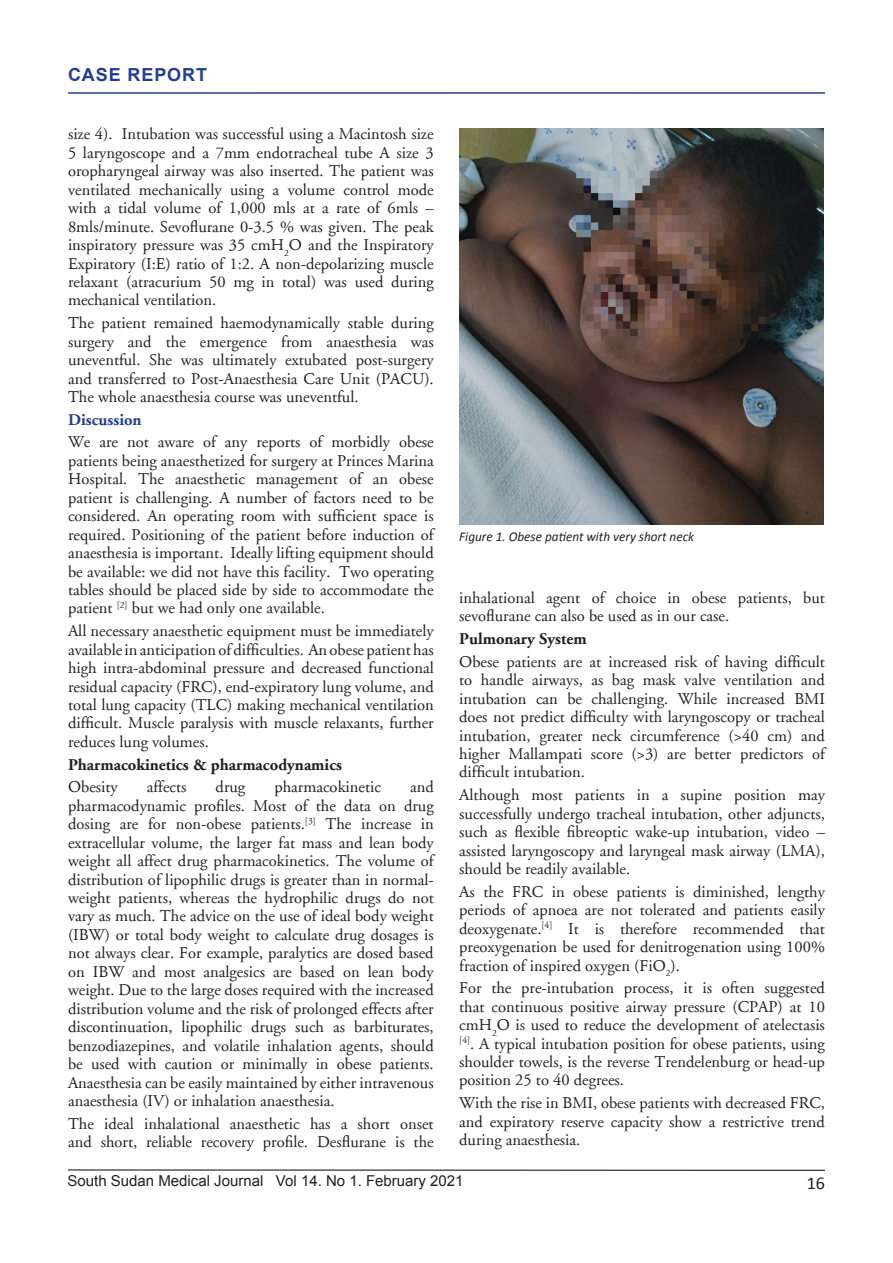
<style>
.page{position:relative;width:893px;height:1263px;background:#fff}
.page>*{position:absolute;margin:0;border:0;box-sizing:border-box;transform-origin:0 0}
.Sidebar{font:700 18px "Arial";letter-spacing:.05em;color:#253f8e}
.t1{font:18px "Calibri";color:#231f20}
.t2{font:16.5px/18.5px "Adobe Garamond";color:#231f20;text-align:justify}
.t3{font:700 16.5px "Adobe Garamond";color:#231f20}
.t4{font:700 16.5px "Adobe Garamond";color:#253f8e}
.t5{font:15px "Arial";color:#231f20}
.t6{font:italic 13.5px "Calibri";color:#231f20}
</style>
<div class="page">
<hr style="left:68px;top:1170px;width:757px;height:1px;background:#000">
<img style="left:459px;top:129px;width:364px;height:395px">
<hr style="left:68px;top:92px;width:757px;height:2px;background:#253f8e">
<p class="Sidebar" style="left:68px;top:63px;width:141px">CASE REPORT</p>
<p class="t2" style="left:68px;top:125px;width:367px">size 4). Intubation was successful using a Macintosh size 5 laryngoscope and a 7mm endotracheal tube A size 3 oropharyngeal airway was also inserted. The patient was ventilated mechanically using a volume control mode with a tidal volume of 1,000 mls at a rate of 6mls – 8mls/minute. Sevoflurane 0-3.5 % was given. The peak inspiratory pressure was 35 cmH<sub>2</sub>O and the Inspiratory Expiratory (I:E) ratio of 1:2. A non-depolarizing muscle relaxant (atracurium 50 mg in total) was used during mechanical ventilation.</p>
<p class="t2" style="left:68px;top:314px;width:367px">The patient remained haemodynamically stable during surgery and the emergence from anaesthesia was uneventful. She was ultimately extubated post-surgery and transferred to Post-Anaesthesia Care Unit (PACU).<br>The whole anaesthesia course was uneventful.</p>
<p class="t4" style="left:68px;top:410px;width:75px">Discussion</p>
<p class="t2" style="left:68px;top:433px;width:367px">We are not aware of any reports of morbidly obese patients being anaesthetized for surgery at Princes Marina Hospital. The anaesthetic management of an obese patient is challenging. A number of factors need to be considered. An operating room with sufficient space is required. Positioning of the patient before induction of anaesthesia is important. Ideally lifting equipment should be available: we did not have this facility. Two operating tables should be placed side by side to accommodate the patient <sup>[2]</sup> but we had only one available.</p>
<p class="t2" style="left:68px;top:622px;width:367px">All necessary anaesthetic equipment must be immediately available in anticipation of difficulties. An obese patient has high intra-abdominal pressure and decreased functional residual capacity (FRC), end-expiratory lung volume, and total lung capacity (TLC) making mechanical ventilation difficult. Muscle paralysis with muscle relaxants, further reduces lung volumes.</p>
<p class="t3" style="left:68px;top:755px;width:276px">Pharmacokinetics &amp; pharmacodynamics</p>
<p class="t2" style="left:68px;top:778px;width:51px">Obesity</p>
<p class="t2" style="left:147px;top:778px;width:41px">affects</p>
<p class="t2" style="left:216px;top:778px;width:31px">drug</p>
<p class="t2" style="left:274px;top:778px;width:108px">pharmacokinetic</p>
<p class="t2" style="left:68px;top:778px;width:367px;text-indent:342px">and pharmacodynamic profiles. Most of the data on drug dosing are for non-obese patients.<sup>[3]</sup> The increase in extracellular volume, the larger fat mass and lean body weight all affect drug pharmacokinetics. The volume of distribution of lipophilic drugs is greater than in normal&shy;weight patients, whereas the hydrophilic drugs do not vary as much. The advice on the use of ideal body weight (IBW) or total body weight to calculate drug dosages is not always clear. For example, paralytics are dosed based on IBW and most analgesics are based on lean body weight. Due to the large doses required with the increased distribution volume and the risk of prolonged effects after discontinuation, lipophilic drugs such as barbiturates, benzodiazepines, and volatile inhalation agents, should be used with caution or minimally in obese patients.<br>Anaesthesia can be easily maintained by either intravenous anaesthesia (IV) or inhalation anaesthesia.</p>
<p class="t2" style="left:68px;top:1114px;width:367px">The ideal inhalational anaesthetic has a short onset and short, reliable recovery profile. Desflurane is the</p>
<p class="t6" style="left:459px;top:528px;width:236px">Figure 1. Obese patient with very short neck</p>
<p class="t2" style="left:459px;top:589px;width:367px">inhalational agent of choice in obese patients, but sevoflurane can also be used as in our case.</p>
<p class="t3" style="left:459px;top:630px;width:129px">Pulmonary System</p>
<p class="t2" style="left:459px;top:653px;width:367px">Obese patients are at increased risk of having difficult to handle airways, as bag mask valve ventilation and intubation can be challenging. While increased BMI does not predict difficulty with laryngoscopy or tracheal intubation, greater neck circumference (&gt;40 cm) and higher Mallampati score (&gt;3) are better predictors of difficult intubation.</p>
<p class="t2" style="left:459px;top:786px;width:367px">Although most patients in a supine position may successfully undergo tracheal intubation, other adjuncts, such as flexible fibreoptic wake-up intubation, video – assisted laryngoscopy and laryngeal mask airway (LMA), should be readily available.</p>
<p class="t2" style="left:459px;top:883px;width:367px">As the FRC in obese patients is diminished, lengthy periods of apnoea are not tolerated and patients easily deoxygenate.<sup>[4]</sup> It is therefore recommended that preoxygenation be used for denitrogenation using 100% fraction of inspired oxygen (FiO<sub>2</sub>).</p>
<p class="t2" style="left:459px;top:979px;width:367px">For the pre-intubation process, it is often suggested that continuous positive airway pressure (CPAP) at 10 cmH<sub>2</sub>O is used to reduce the development of atelectasis <sup>[4]</sup>. A typical intubation position for obese patients, using shoulder towels, is the reverse Trendelenburg or head-up position 25 to 40 degrees.</p>
<p class="t2" style="left:459px;top:1094px;width:367px">With the rise in BMI, obese patients with decreased FRC, and expiratory reserve capacity show a restrictive trend during anaesthesia.</p>
<p class="t5" style="left:68px;top:1170px;width:398px">South Sudan Medical Journal Vol 14. No 1. February 2021</p>
<p class="t1" style="left:807px;top:1172px;width:20px">16</p>
</div>
